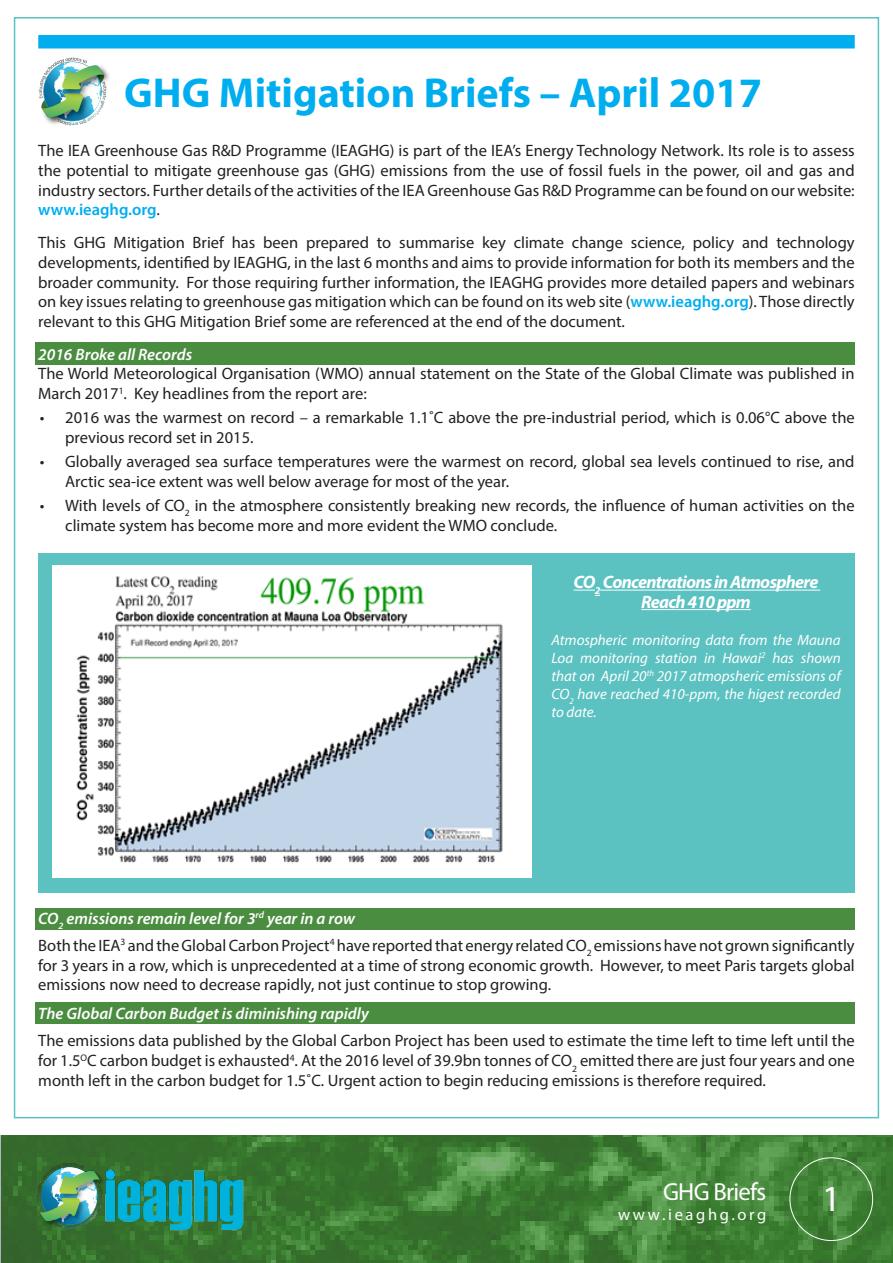
<style>
.page{position:relative;width:893px;height:1263px;background:#fff}
.page>*{position:absolute;margin:0;border:0;box-sizing:border-box;transform-origin:0 0}
.t1{font:700 42px "Myriad Pro";color:#00aeef}
.text{font:36.75px "Myriad Pro";color:#fff}
.t2{font:24.75px "Myriad Pro";letter-spacing:-.03em;color:#fff}
.t3{font:italic 700 18px/19.5px "Myriad Pro";letter-spacing:-.04em;color:#fff;text-align:center}
.t4{font:16.5px/19.8px "Myriad Pro";color:#231f20;text-align:justify}
.t5{font:italic 600 16.5px "Myriad Pro";color:#fff}
.t6{font:16.5px "Myriad Pro";letter-spacing:.16em;color:#fff}
.t7{font:italic 15px/18px "Myriad Pro";color:#fff;text-align:justify}
.s1{font-weight:600;color:#00aeef}
</style>
<div class="page">
<div style="left:14px;top:17px;width:865px;height:1101px;background:#fff;border:2px solid #5bc1c1"></div>
<img style="left:1px;top:1135px;width:892px;height:128px">
<img style="left:36px;top:1161px;width:208px;height:71px">
<div style="left:38px;top:35px;width:817px;height:14px;background:#00aeef"></div>
<img style="left:38px;top:57px;width:71px;height:69px">
<div style="left:35px;top:1002px;width:820px;height:22px;background:#4b8d40"></div>
<div style="left:36px;top:342px;width:819px;height:23px;background:#4b8d40"></div>
<div style="left:38px;top:553px;width:817px;height:339px;background:#5bc1c1"></div>
<svg style="left:574px;top:590px;width:26px;height:6px"></svg>
<hr style="left:600px;top:590px;width:220px;height:1px;background:#fff">
<hr style="left:641px;top:609px;width:110px;height:1px;background:#fff">
<img style="left:52px;top:565px;width:479px;height:312px">
<div style="left:35px;top:908px;width:820px;height:22px;background:#4b8d40"></div>
<p class="t1" style="left:124px;top:66px;width:640px">GHG Mitigation Briefs – April 2017</p>
<p class="t4" style="left:38px;top:140px;width:818px">The IEA Greenhouse Gas R&amp;D Programme (IEAGHG) is part of the IEA’s Energy Technology Network. Its role is to assess the potential to mitigate greenhouse gas (GHG) emissions from the use of fossil fuels in the power, oil and gas and industry sectors. Further details of the activities of the IEA Greenhouse Gas R&amp;D Programme can be found on our website: <span class="s1">www.ieaghg.org</span>.</p>
<p class="t4" style="left:38px;top:232px;width:818px">This GHG Mitigation Brief has been prepared to summarise key climate change science, policy and technology developments, identified by IEAGHG, in the last 6 months and aims to provide information for both its members and the broader community. For those requiring further information, the IEAGHG provides more detailed papers and webinars on key issues relating to greenhouse gas mitigation which can be found on its web site (<span class="s1">www.ieaghg.org</span>). Those directly relevant to this GHG Mitigation Brief some are referenced at the end of the document.</p>
<p class="t5" style="left:38px;top:343px;width:156px">2016 Broke all Records</p>
<p class="t4" style="left:38px;top:364px;width:818px">The World Meteorological Organisation (WMO) annual statement on the State of the Global Climate was published in<br>March 2017<sup>1</sup>. Key headlines from the report are:</p>
<p class="t4" style="left:65px;top:407px;width:791px;text-indent:-26px">• 2016 was the warmest on record – a remarkable 1.1˚C above the pre-industrial period, which is 0.06°C above the previous record set in 2015.</p>
<p class="t4" style="left:65px;top:451px;width:791px;text-indent:-26px">• Globally averaged sea surface temperatures were the warmest on record, global sea levels continued to rise, and<br>Arctic sea-ice extent was well below average for most of the year.</p>
<p class="t4" style="left:65px;top:495px;width:791px;text-indent:-26px">• With levels of CO<sub>2</sub> in the atmosphere consistently breaking new records, the influence of human activities on the climate system has become more and more evident the WMO conclude.</p>
<p class="t3" style="left:574px;top:572px;width:246px">CO<sub>2</sub> Concentrations in Atmosphere<br>Reach 410 ppm</p>
<p class="t7" style="left:551px;top:631px;width:291px">Atmospheric monitoring data from the Mauna Loa monitoring station in Hawai<sup>2</sup> has shown that on April 20<sup>th</sup> 2017 atmopsheric emissions of CO<sub>2</sub> have reached 410-ppm, the higest recorded to date.</p>
<p class="t5" style="left:38px;top:908px;width:318px">CO<sub>2</sub> emissions remain level for 3<sup>rd</sup> year in a row</p>
<p class="t4" style="left:38px;top:935px;width:818px">Both the IEA<sup>3</sup> and the Global Carbon Project<sup>4</sup> have reported that energy related CO<sub>2</sub> emissions have not grown significantly for 3 years in a row, which is unprecedented at a time of strong economic growth. However, to meet Paris targets global emissions now need to decrease rapidly, not just continue to stop growing.</p>
<p class="t5" style="left:38px;top:1003px;width:332px">The Global Carbon Budget is diminishing rapidly</p>
<p class="t4" style="left:38px;top:1031px;width:818px">The emissions data published by the Global Carbon Project has been used to estimate the time left to time left until the for 1.5<sup>O</sup>C carbon budget is exhausted<sup>4</sup>. At the 2016 level of 39.9bn tonnes of CO<sub>2</sub> emitted there are just four years and one month left in the carbon budget for 1.5˚C. Urgent action to begin reducing emissions is therefore required.</p>
<h3 class="t2" style="left:663px;top:1176px;width:105px">GHG Briefs</h3>
<p class="t6" style="left:618px;top:1204px;width:150px">www.ieaghg.org</p>
<p class="text" style="left:825px;top:1176px;width:13px">1</p>
</div>
